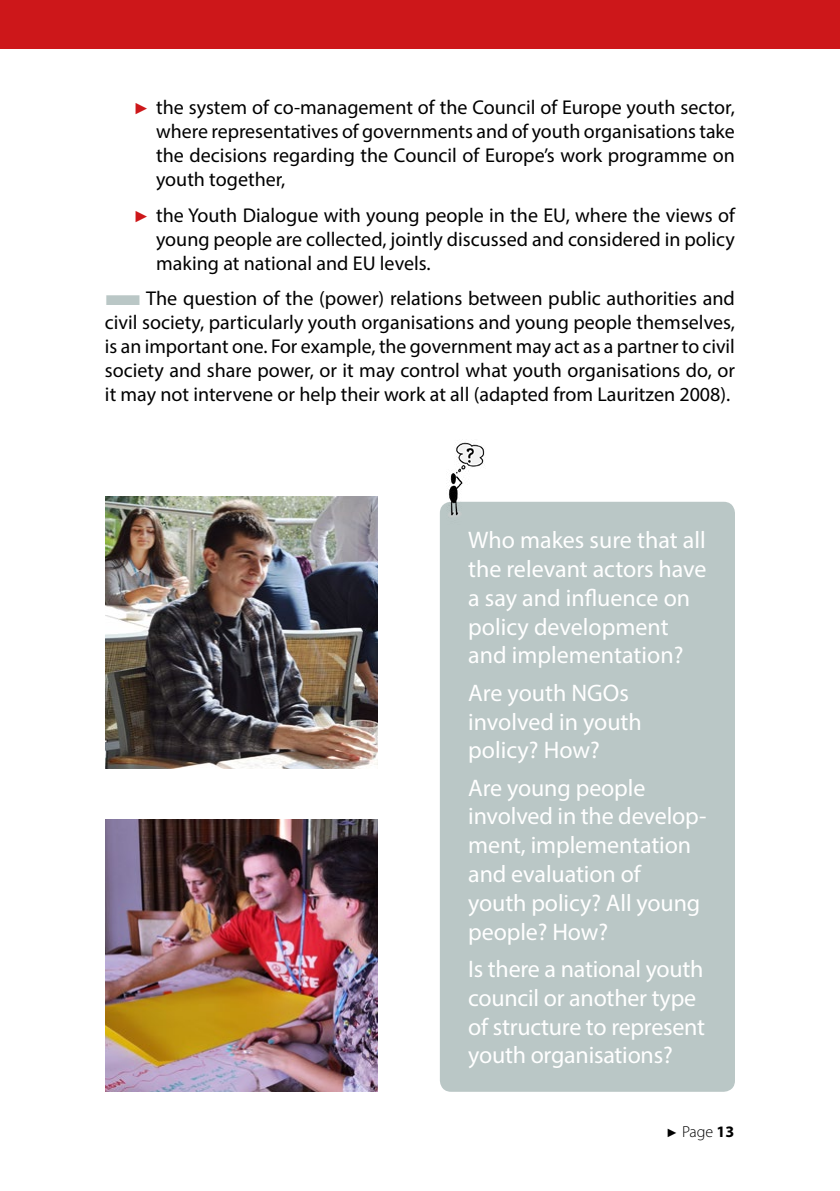
<style>
.page{position:relative;width:840px;height:1191px;background:#fff}
.page>*{position:absolute;margin:0;border:0;box-sizing:border-box;transform-origin:0 0}
.t1{font:24px/28.8px "Myriad Pro";letter-spacing:-.005em;color:#fff}
.t2{font:20px/24px "Myriad Pro";color:#000;text-align:justify}
.t3{font:300 16px "Myriad Pro";color:#000}
.s1{font-family:"Arial";font-size:16px;color:#cd171a}
.s2{color:#bac7c6}
.s3{font-family:"Arial";font-weight:400;font-size:12px}
.s4{font-weight:700}
</style>
<div class="page">
<div style="left:439px;top:502px;width:295px;height:589px;background:#bac7c6;border-radius:11px"></div>
<img style="left:440px;top:442px;width:59px;height:75px">
<div style="left:0;top:0;width:839px;height:48px;background:#cd171a"></div>
<img style="left:105px;top:496px;width:272px;height:272px">
<img style="left:105px;top:819px;width:272px;height:272px">
<p class="t2" style="left:156px;top:95px;width:580px;text-indent:-23px"><span class="s1">►</span> the system of co-management of the Council of Europe youth sector, where representatives of governments and of youth organisations take the decisions regarding the Council of Europe’s work programme on youth together,</p>
<p class="t2" style="left:156px;top:203px;width:580px;text-indent:-23px"><span class="s1">►</span> the Youth Dialogue with young people in the EU, where the views of young people are collected, jointly discussed and considered in policy making at national and EU levels.</p>
<p class="t2" style="left:105px;top:286px;width:631px"><span class="s2">■</span>The question of the (power) relations between public authorities and civil society, particularly youth organisations and young people themselves, is an important one. For example, the government may act as a partner to civil society and share power, or it may control what youth organisations do, or it may not intervene or help their work at all (adapted from Lauritzen 2008).</p>
<p class="t1" style="left:468px;top:525px;width:240px">Who makes sure that all the relevant actors have a say and influence on policy development and implementation?</p>
<p class="t1" style="left:468px;top:678px;width:175px">Are youth NGOs involved in youth policy? How?</p>
<p class="t1" style="left:468px;top:773px;width:238px">Are young people involved in the develop&shy;ment, implementation and evaluation of<br>youth policy? All young people? How?</p>
<p class="t1" style="left:468px;top:954px;width:238px">Is there a national youth council or another type of structure to represent youth organisations?</p>
<p class="t3" style="left:666px;top:1121px;width:70px"><span class="s3">►</span> Page <span class="s4">13</span></p>
</div>
